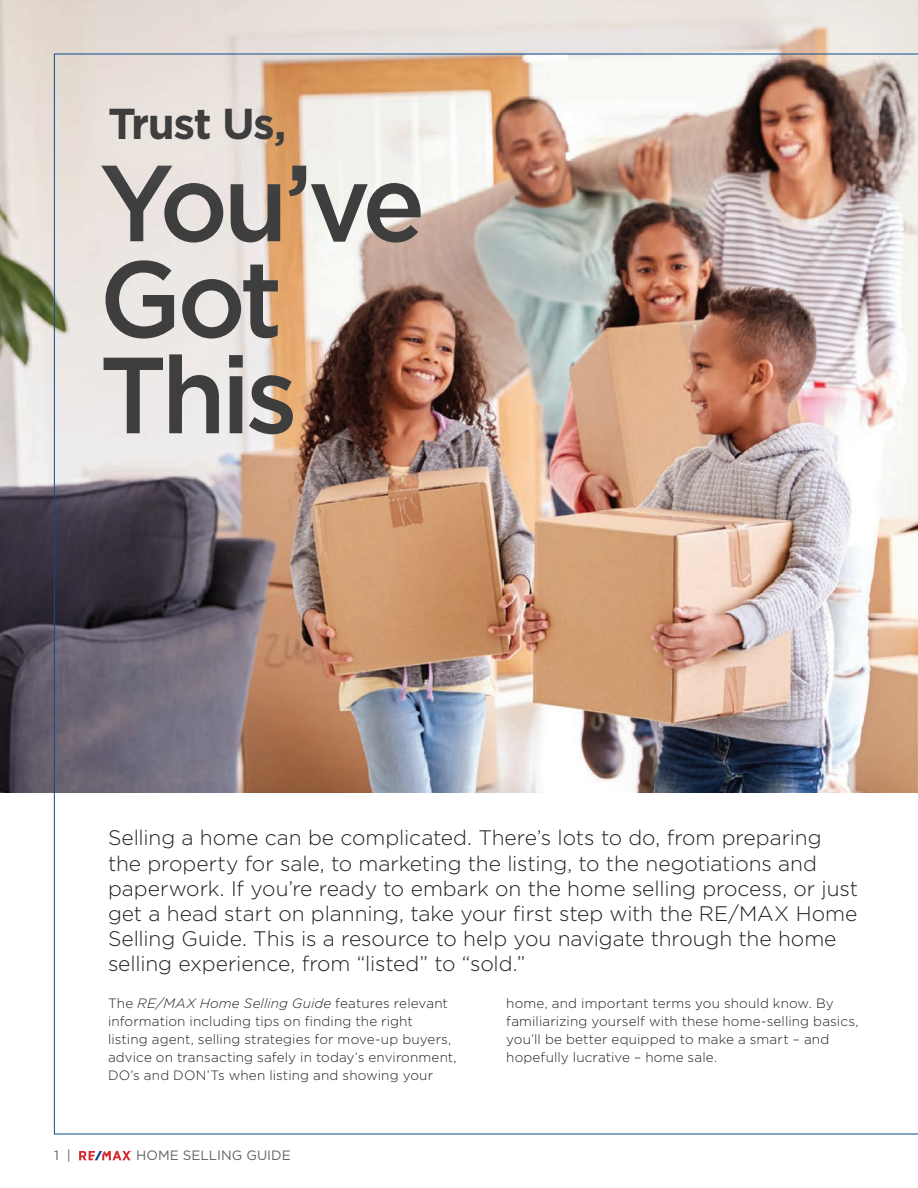
<style>
.page{position:relative;width:918px;height:1188px;background:#fff}
.page>*{position:absolute;margin:0;border:0;box-sizing:border-box;transform-origin:0 0}
.t1{font:500 108px/96px "Gotham HTF";letter-spacing:-.055em;color:#3e3e3f}
.t2{font:700 43.2px "Gotham HTF";letter-spacing:-.035em;color:#3e3e3f}
.t3{font:300 21px/25.2px "Gotham HTF";letter-spacing:-.005em;color:#231f20}
.t4{font:300 13.5px/18px "Gotham HTF";letter-spacing:.01em;color:#231f20}
.t5{font:13.5px "Gotham HTF";color:#636366}
.s1{font-style:italic}
</style>
<div class="page">
<img style="left:0;top:0;width:917px;height:792px">
<hr style="left:917px;top:0;width:1px;height:666px;background:#c5c6c8">
<img style="left:54px;top:53px;width:864px;height:1082px">
<svg style="left:79px;top:1151px;width:53px;height:9px"></svg>
<div style="left:43px;top:37px;width:307px;height:177px;background:#fff;opacity:.75"></div>
<h2 class="t2" style="left:108px;top:99px;width:180px">Trust Us,</h2>
<h1 class="t1" style="left:99px;top:153px;width:328px">You’ve<br>Got<br>This</h1>
<p class="t3" style="left:108px;top:825px;width:752px">Selling a home can be complicated. There’s lots to do, from preparing the property for sale, to marketing the listing, to the negotiations and paperwork. If you’re ready to embark on the home selling process, or just get a head start on planning, take your first step with the RE/MAX Home Selling Guide. This is a resource to help you navigate through the home selling experience, from “listed” to “sold.”</p>
<p class="t4" style="left:108px;top:994px;width:350px">The <span class="s1">RE/MAX Home Selling Guide</span> features relevant information including tips on finding the right<br>listing agent, selling strategies for move-up buyers, advice on transacting safely in today’s environment, DO’s and DON’Ts when listing and showing your</p>
<p class="t4" style="left:506px;top:994px;width:354px">home, and important terms you should know. By familiarizing yourself with these home-selling basics, you’ll be better equipped to make a smart – and hopefully lucrative – home sale.</p>
<p class="t5" style="left:54px;top:1148px;width:19px">1 |</p>
<p class="t5" style="left:136px;top:1148px;width:156px">HOME SELLING GUIDE</p>
</div>
